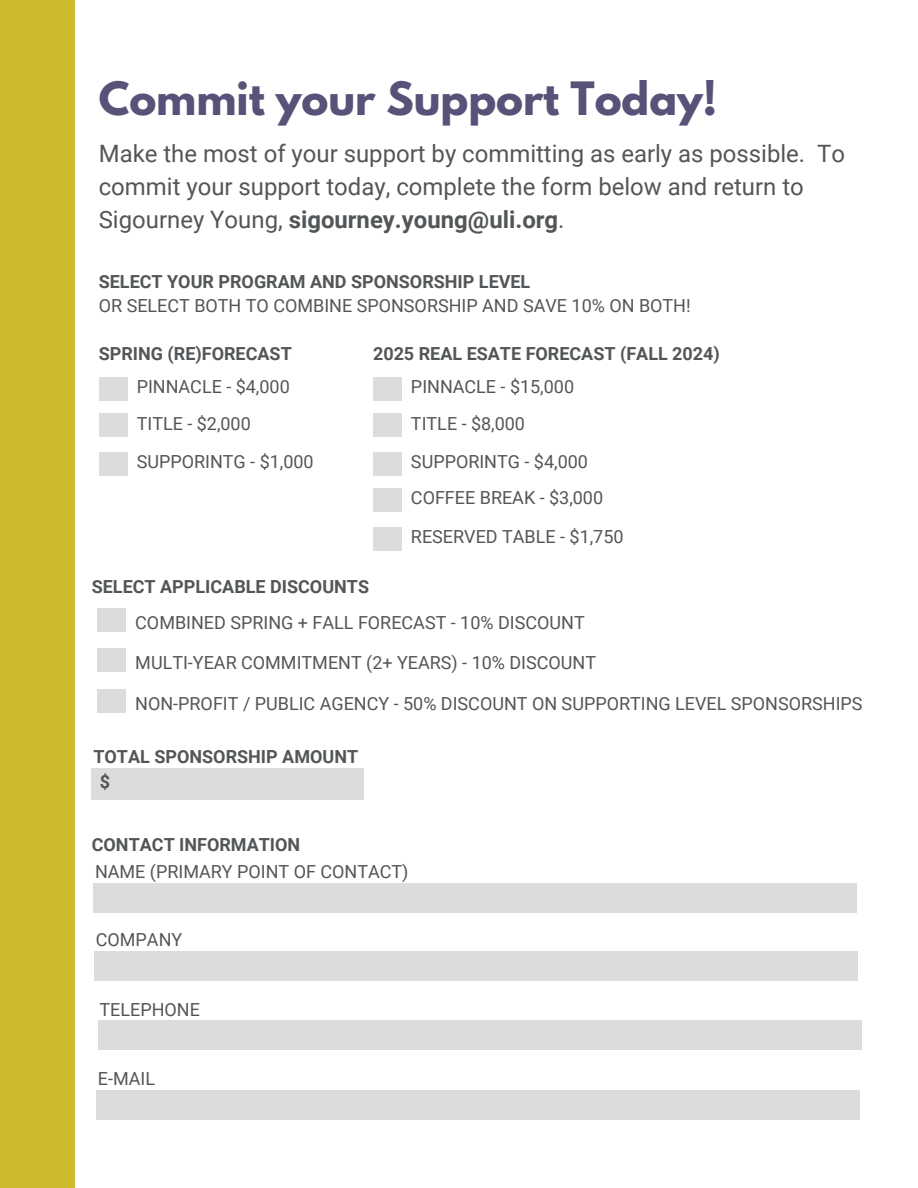
<style>
.page{position:relative;width:918px;height:1188px;background:#fff}
.page>*{position:absolute;margin:0;border:0;box-sizing:border-box;transform-origin:0 0}
.t1{font:700 40.65px "League Spartan";color:#595177}
.t2{font:24px/32.7px "Roboto";color:#535658}
.t3{font:18px "Roboto";color:#535658}
.t4{font:700 18px "Roboto";color:#535658}
.s1{font-weight:700}
</style>
<div class="page">
<div style="left:0;top:0;width:75px;height:1188px;background:#cebb2b"></div>
<div style="left:92px;top:768px;width:272px;height:31px;background:#dddbdc"></div>
<div style="left:93px;top:883px;width:764px;height:30px;background:#dddbdc"></div>
<div style="left:94px;top:951px;width:764px;height:29px;background:#dddbdc"></div>
<div style="left:98px;top:1021px;width:764px;height:29px;background:#dddbdc"></div>
<div style="left:96px;top:1090px;width:764px;height:29px;background:#dddbdc"></div>
<div style="left:99px;top:377px;width:29px;height:24px;background:#dddbdc"></div>
<div style="left:99px;top:413px;width:29px;height:24px;background:#dddbdc"></div>
<div style="left:99px;top:452px;width:29px;height:24px;background:#dddbdc"></div>
<div style="left:373px;top:377px;width:29px;height:24px;background:#dddbdc"></div>
<div style="left:373px;top:413px;width:29px;height:24px;background:#dddbdc"></div>
<div style="left:373px;top:452px;width:29px;height:24px;background:#dddbdc"></div>
<div style="left:373px;top:488px;width:29px;height:24px;background:#dddbdc"></div>
<div style="left:373px;top:527px;width:29px;height:24px;background:#dddbdc"></div>
<div style="left:97px;top:608px;width:29px;height:24px;background:#dddbdc"></div>
<div style="left:97px;top:648px;width:29px;height:24px;background:#dddbdc"></div>
<div style="left:97px;top:689px;width:29px;height:24px;background:#dddbdc"></div>
<h1 class="t1" style="left:99px;top:79px;width:620px">Commit your Support Today!</h1>
<h2 class="t2" style="left:99px;top:138px;width:748px">Make the most of your support by committing as early as possible. To commit your support today, complete the form below and return to<br>Sigourney Young, <span class="s1">sigourney.young@uli.org</span>.</h2>
<p class="t4" style="left:99px;top:271px;width:433px">SELECT YOUR PROGRAM AND SPONSORSHIP LEVEL</p>
<h3 class="t3" style="left:99px;top:296px;width:593px">OR SELECT BOTH TO COMBINE SPONSORSHIP AND SAVE 10% ON BOTH!</h3>
<p class="t4" style="left:99px;top:343px;width:194px">SPRING (RE)FORECAST</p>
<p class="t3" style="left:137px;top:377px;width:155px">PINNACLE - $4,000</p>
<p class="t3" style="left:137px;top:413px;width:116px">TITLE - $2,000</p>
<p class="t3" style="left:137px;top:451px;width:178px">SUPPORINTG - $1,000</p>
<p class="t4" style="left:373px;top:343px;width:348px">2025 REAL ESATE FORECAST (FALL 2024)</p>
<p class="t3" style="left:411px;top:377px;width:165px">PINNACLE - $15,000</p>
<h3 class="t3" style="left:411px;top:413px;width:116px">TITLE - $8,000</h3>
<p class="t3" style="left:411px;top:451px;width:178px">SUPPORINTG - $4,000</p>
<p class="t3" style="left:411px;top:488px;width:194px">COFFEE BREAK - $3,000</p>
<h3 class="t3" style="left:411px;top:526px;width:214px">RESERVED TABLE - $1,750</h3>
<p class="t4" style="left:92px;top:576px;width:279px">SELECT APPLICABLE DISCOUNTS</p>
<h3 class="t3" style="left:135px;top:612px;width:451px">COMBINED SPRING + FALL FORECAST - 10% DISCOUNT</h3>
<p class="t3" style="left:135px;top:653px;width:462px">MULTI-YEAR COMMITMENT (2+ YEARS) - 10% DISCOUNT</p>
<p class="t3" style="left:135px;top:694px;width:729px">NON-PROFIT / PUBLIC AGENCY - 50% DISCOUNT ON SUPPORTING LEVEL SPONSORSHIPS</p>
<p class="t4" style="left:93px;top:747px;width:266px">TOTAL SPONSORSHIP AMOUNT</p>
<p class="t4" style="left:100px;top:772px;width:12px">$</p>
<p class="t4" style="left:92px;top:835px;width:210px">CONTACT INFORMATION</p>
<p class="t3" style="left:95px;top:862px;width:315px">NAME (PRIMARY POINT OF CONTACT)</p>
<h3 class="t3" style="left:96px;top:930px;width:88px">COMPANY</h3>
<p class="t3" style="left:100px;top:999px;width:102px">TELEPHONE</p>
<p class="t3" style="left:98px;top:1069px;width:59px">E-MAIL</p>
</div>
